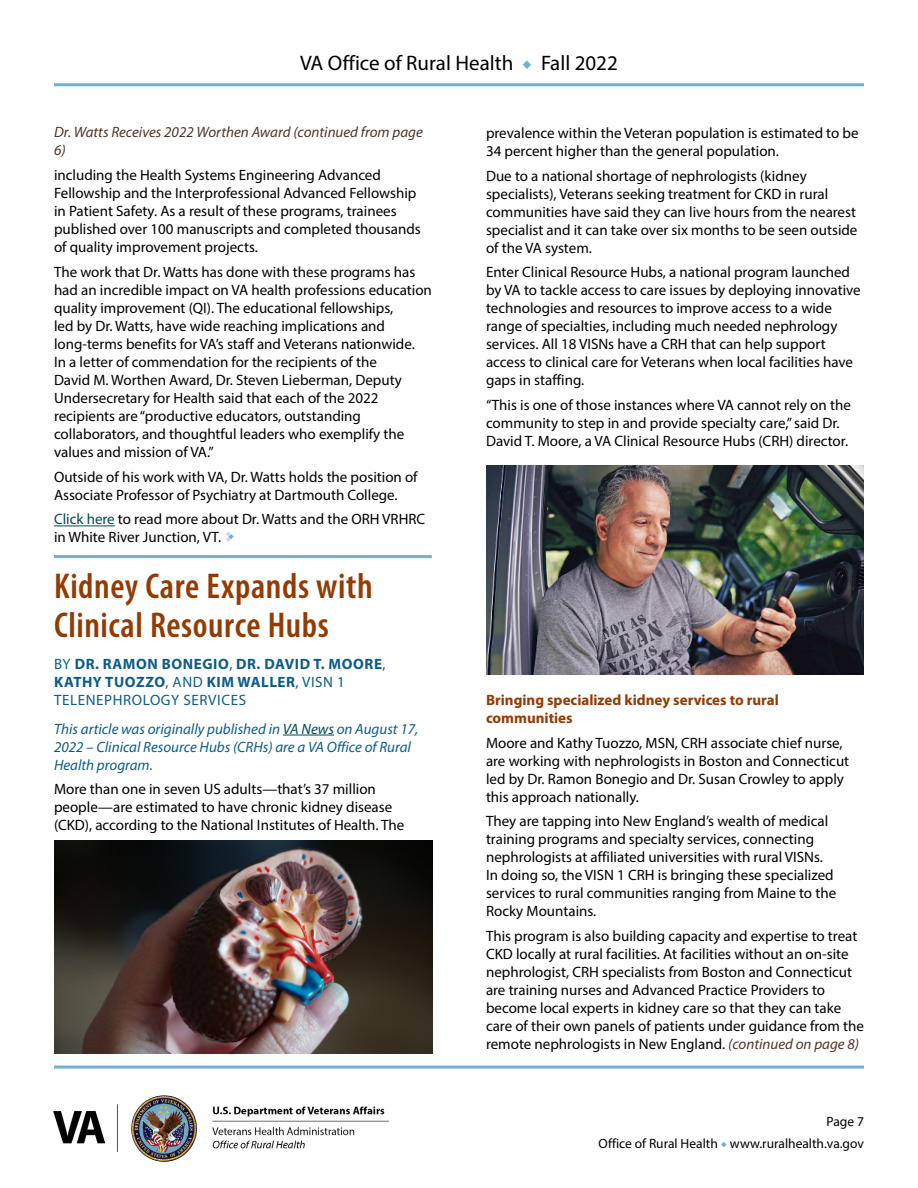
<style>
.page{position:relative;width:918px;height:1188px;background:#fff}
.page>*{position:absolute;margin:0;border:0;box-sizing:border-box;transform-origin:0 0}
.t1{font:600 condensed 36px/39px "Myriad Pro";letter-spacing:.015em;color:#933b02}
.t2{font:21px "Myriad Pro";color:#000}
.t3{font:15px/18px "Myriad Pro";color:#000}
.t4{font:italic 15px/18px "Myriad Pro";color:#0e5c87}
.t5{font:700 15px/18px "Myriad Pro";letter-spacing:.04em;color:#0e5c87}
.t6{font:italic 15px/18px "Myriad Pro";color:#4e3629}
.t7{font:700 15px/18px "Myriad Pro";color:#933b02}
.t8{font:13.5px/21.8px "Myriad Pro";color:#000;text-align:right}
.s1{font-family:"Minion Pro";color:#73aed5}
.s2{color:#004b54}
.s3{font-weight:400}
.s4{font-style:italic;color:#4e3629}
</style>
<div class="page">
<hr style="left:54px;top:1066px;width:810px;height:3px;background:#73aed5">
<img style="left:53px;top:1095px;width:337px;height:68px">
<hr style="left:54px;top:83px;width:810px;height:3px;background:#73aed5">
<hr style="left:54px;top:555px;width:378px;height:3px;background:#73aed5">
<hr style="left:54px;top:526px;width:61px;height:1px;background:#004b54">
<hr style="left:283px;top:735px;width:51px;height:1px;background:#004b54">
<svg style="left:226px;top:531px;width:8px;height:11px"></svg>
<img style="left:54px;top:841px;width:378px;height:212px">
<img style="left:486px;top:465px;width:378px;height:209px">
<h2 class="t2" style="left:300px;top:50px;width:319px">VA Office of Rural Health <span class="s1">◆</span> Fall 2022</h2>
<p class="t6" style="left:54px;top:123px;width:370px">Dr. Watts Receives 2022 Worthen Award (continued from page<br>6)</p>
<p class="t3" style="left:54px;top:166px;width:368px">including the Health Systems Engineering Advanced Fellowship and the Interprofessional Advanced Fellowship in Patient Safety. As a result of these programs, trainees published over 100 manuscripts and completed thousands of quality improvement projects.</p>
<p class="t3" style="left:54px;top:263px;width:379px">The work that Dr. Watts has done with these programs has had an incredible impact on VA health professions education quality improvement (QI). The educational fellowships,<br>led by Dr. Watts, have wide reaching implications and long-terms benefits for VA’s staff and Veterans nationwide.<br>In a letter of commendation for the recipients of the<br>David M. Worthen Award, Dr. Steven Lieberman, Deputy Undersecretary for Health said that each of the 2022 recipients are “productive educators, outstanding collaborators, and thoughtful leaders who exemplify the values and mission of VA.”</p>
<p class="t3" style="left:54px;top:467px;width:365px">Outside of his work with VA, Dr. Watts holds the position of<br>Associate Professor of Psychiatry at Dartmouth College.</p>
<p class="t3" style="left:54px;top:510px;width:373px"><span class="s2">Click here</span> to read more about Dr. Watts and the ORH VRHRC in White River Junction, VT.</p>
<h1 class="t1" style="left:54px;top:566px;width:320px">Kidney Care Expands with<br>Clinical Resource Hubs</h1>
<h5 class="t5" style="left:54px;top:654px;width:333px"><span class="s3">BY</span> DR. RAMON BONEGIO<span class="s3">,</span> DR. DAVID T. MOORE<span class="s3">,<br></span>KATHY TUOZZO<span class="s3">, AND</span> KIM WALLER<span class="s3">, VISN 1<br>TELENEPHROLOGY SERVICES</span></h5>
<p class="t4" style="left:54px;top:719px;width:366px">This article was originally published in <span class="s2">VA News</span> on August 17,<br>2022 – Clinical Resource Hubs (CRHs) are a VA Office of Rural<br>Health program.</p>
<p class="t3" style="left:54px;top:780px;width:352px">More than one in seven US adults—that’s 37 million people—are estimated to have chronic kidney disease (CKD), according to the National Institutes of Health. The</p>
<p class="t3" style="left:486px;top:124px;width:374px">prevalence within the Veteran population is estimated to be<br>34 percent higher than the general population.</p>
<p class="t3" style="left:486px;top:166px;width:373px">Due to a national shortage of nephrologists (kidney specialists), Veterans seeking treatment for CKD in rural communities have said they can live hours from the nearest specialist and it can take over six months to be seen outside of the VA system.</p>
<p class="t3" style="left:486px;top:263px;width:376px">Enter Clinical Resource Hubs, a national program launched by VA to tackle access to care issues by deploying innovative technologies and resources to improve access to a wide range of specialties, including much needed nephrology services. All 18 VISNs have a CRH that can help support access to clinical care for Veterans when local facilities have gaps in staffing.</p>
<p class="t3" style="left:486px;top:396px;width:366px">“This is one of those instances where VA cannot rely on the community to step in and provide specialty care,” said Dr.<br>David T. Moore, a VA Clinical Resource Hubs (CRH) director.</p>
<h5 class="t7" style="left:486px;top:690px;width:294px">Bringing specialized kidney services to rural communities</h5>
<p class="t3" style="left:486px;top:733px;width:365px">Moore and Kathy Tuozzo, MSN, CRH associate chief nurse, are working with nephrologists in Boston and Connecticut led by Dr. Ramon Bonegio and Dr. Susan Crowley to apply this approach nationally.</p>
<p class="t3" style="left:486px;top:812px;width:352px">They are tapping into New England’s wealth of medical training programs and specialty services, connecting nephrologists at affiliated universities with rural VISNs.<br>In doing so, the VISN 1 CRH is bringing these specialized services to rural communities ranging from Maine to the Rocky Mountains.</p>
<p class="t3" style="left:486px;top:927px;width:379px">This program is also building capacity and expertise to treat CKD locally at rural facilities. At facilities without an on-site nephrologist, CRH specialists from Boston and Connecticut are training nurses and Advanced Practice Providers to become local experts in kidney care so that they can take care of their own panels of patients under guidance from the remote nephrologists in New England. <span class="s4">(continued on page 8)</span></p>
<p class="t8" style="left:599px;top:1110px;width:267px">Page 7<br>Office of Rural Health <span class="s1">◆</span> www.ruralhealth.va.gov</p>
</div>
